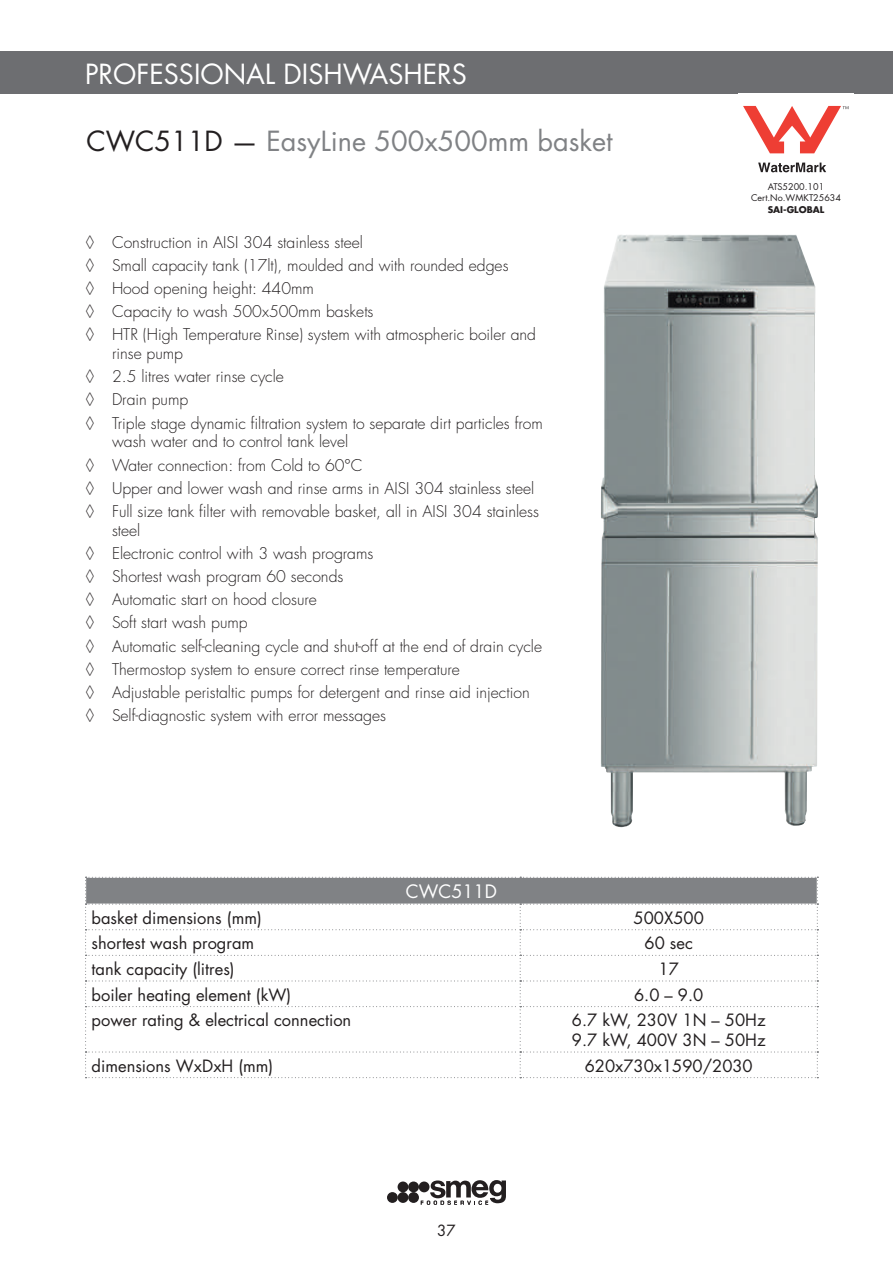
<style>
.page{position:relative;width:893px;height:1263px;background:#fff}
.page>*{position:absolute;margin:0;border:0;box-sizing:border-box;transform-origin:0 0}
.t1{font:27px "Futura Std";color:#808285}
.t2{font:27px "Futura Std";color:#fff}
.t3{font:18px "Futura Std";color:#fff}
.t4{font:16.5px/19.8px "Futura Std";color:#231f20}
.t5{font:300 15.75px/23.1px "Futura Std";color:#231f20}
.t6{font:15px "Futura Std";color:#231f20}
.t7{font:9px/11.2px "Futura Std";color:#231f20;text-align:center}
.t8{font:700 9px "Futura Std";color:#231f20}
.s1{color:#231f20}
</style>
<div class="page">
<div style="left:0;top:51px;width:893px;height:43px;background:#6d6e71"></div>
<svg style="left:421px;top:1180px;width:85px;height:25px"></svg>
<div style="left:408px;top:1192px;width:11px;height:11px;background:#231f20;border-radius:50%"></div>
<div style="left:398px;top:1192px;width:10px;height:11px;background:#231f20;border-radius:50%"></div>
<div style="left:387px;top:1192px;width:11px;height:11px;background:#231f20;border-radius:50%"></div>
<div style="left:408px;top:1181px;width:11px;height:11px;background:#231f20;border-radius:50%"></div>
<div style="left:398px;top:1181px;width:10px;height:11px;background:#231f20;border-radius:50%"></div>
<div style="left:419px;top:1181px;width:10px;height:11px;background:#231f20;border-radius:50%"></div>
<svg style="left:758px;top:163px;width:68px;height:9px"></svg>
<svg style="left:743px;top:106px;width:105px;height:47px"></svg>
<svg style="left:85px;top:877px;width:733px;height:201px"></svg>
<img style="left:601px;top:235px;width:217px;height:592px">
<h1 class="t2" style="left:85px;top:59px;width:383px">PROFESSIONAL DISHWASHERS</h1>
<h1 class="t1" style="left:86px;top:129px;width:528px"><span class="s1">CWC511D —</span> EasyLine 500x500mm basket</h1>
<p class="t5" style="left:85px;top:231px;width:453px">◊ Construction in AISI 304 stainless steel<br>◊ Small capacity tank (17lt), moulded and with rounded edges<br>◊ Hood opening height: 440mm<br>◊ Capacity to wash 500x500mm baskets<br>◊ HTR (High Temperature Rinse) system with atmospheric boiler and</p>
<p class="t5" style="left:85px;top:343px;width:459px;text-indent:27px">rinse pump<br>◊ 2.5 litres water rinse cycle<br>◊ Drain pump<br>◊ Triple stage dynamic filtration system to separate dirt particles from</p>
<p class="t5" style="left:85px;top:431px;width:456px;text-indent:27px">wash water and to control tank level<br>◊ Water connection: from Cold to 60°C<br>◊ Upper and lower wash and rinse arms in AISI 304 stainless steel ◊ Full size tank filter with removable basket, all in AISI 304 stainless</p>
<p class="t5" style="left:85px;top:520px;width:458px;text-indent:27px">steel<br>◊ Electronic control with 3 wash programs<br>◊ Shortest wash program 60 seconds<br>◊ Automatic start on hood closure<br>◊ Soft start wash pump<br>◊ Automatic self-cleaning cycle and shut-off at the end of drain cycle ◊ Thermostop system to ensure correct rinse temperature<br>◊ Adjustable peristaltic pumps for detergent and rinse aid injection ◊ Self-diagnostic system with error messages</p>
<p class="t3" style="left:406px;top:883px;width:92px">CWC511D</p>
<p class="t7" style="left:751px;top:182px;width:91px">ATS5200.101<br>Cert.No.WMKT25634</p>
<p class="t8" style="left:768px;top:204px;width:58px">SAI-GLOBAL</p>
<p class="t4" style="left:92px;top:909px;width:172px">basket dimensions (mm)</p>
<p class="t4" style="left:634px;top:909px;width:72px">500X500</p>
<p class="t4" style="left:92px;top:935px;width:164px">shortest wash program</p>
<p class="t4" style="left:644px;top:935px;width:50px">60 sec</p>
<p class="t4" style="left:92px;top:960px;width:145px">tank capacity (litres)</p>
<p class="t4" style="left:659px;top:960px;width:22px">17</p>
<p class="t4" style="left:92px;top:986px;width:201px">boiler heating element (kW)</p>
<p class="t4" style="left:634px;top:986px;width:71px">6.0 – 9.0</p>
<p class="t4" style="left:92px;top:1011px;width:261px">power rating &amp; electrical connection</p>
<p class="t4" style="left:572px;top:1011px;width:195px">6.7 kW, 230V 1N – 50Hz<br>9.7 kW, 400V 3N – 50Hz</p>
<p class="t4" style="left:92px;top:1057px;width:183px">dimensions WxDxH (mm)</p>
<p class="t4" style="left:585px;top:1057px;width:170px">620x730x1590/2030</p>
<p class="t6" style="left:437px;top:1223px;width:20px">37</p>
</div>
